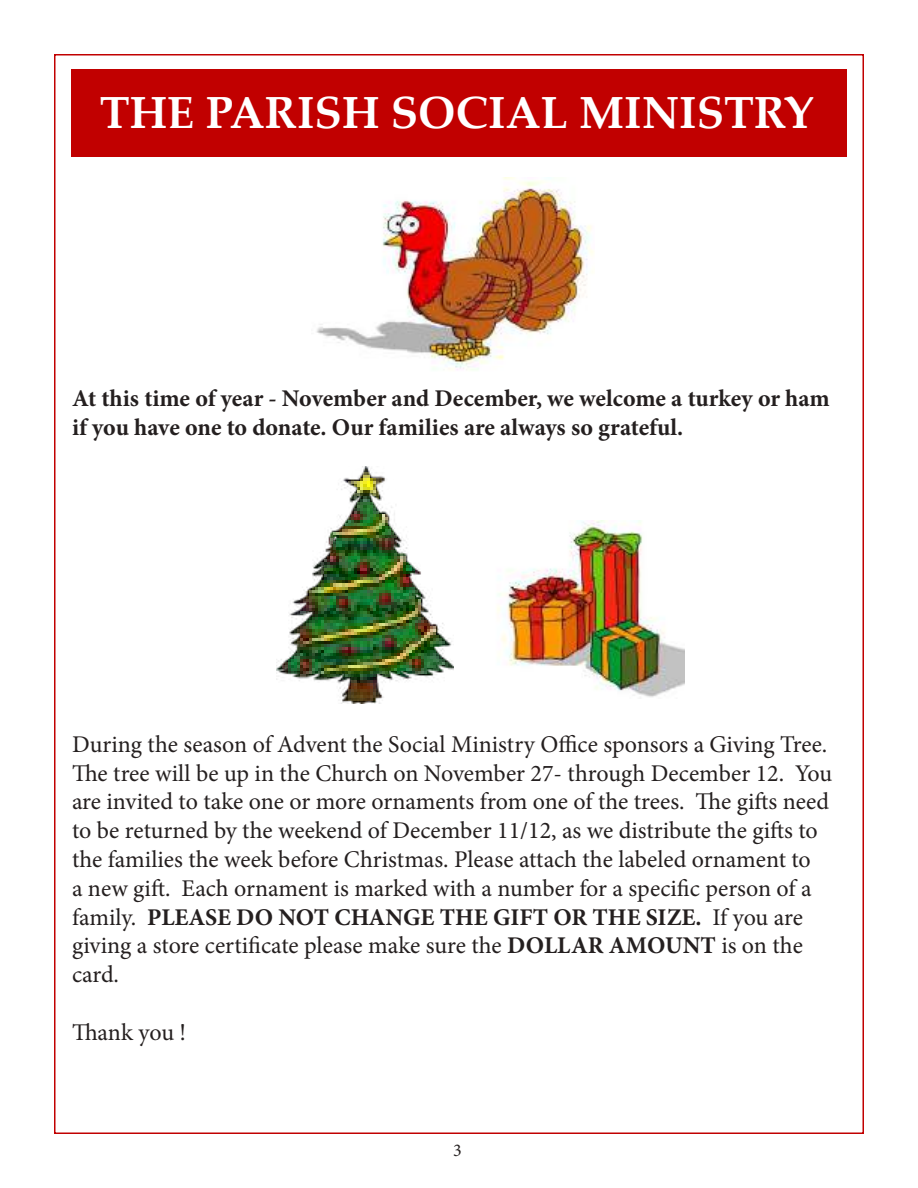
<style>
.page{position:relative;width:918px;height:1188px;background:#fff}
.page>*{position:absolute;margin:0;border:0;box-sizing:border-box;transform-origin:0 0}
.t1{font:700 45px "Palatino Linotype";color:#fff}
.t2{font:24px/28.8px "Minion Pro";letter-spacing:-.005em;color:#241f1f}
.t3{font:700 24px/28.8px "Minion Pro";color:#241f1f}
.t4{font:18px "Minion Pro";color:#241f1f}
.s1{font-weight:700}
</style>
<div class="page">
<div style="left:71px;top:69px;width:776px;height:88px;background:#c10000"></div>
<img style="left:277px;top:467px;width:176px;height:237px">
<img style="left:497px;top:521px;width:188px;height:176px">
<img style="left:316px;top:177px;width:278px;height:193px">
<h1 class="t1" style="left:100px;top:81px;width:716px">THE PARISH SOCIAL MINISTRY</h1>
<p class="t3" style="left:72px;top:384px;width:759px">At this time of year - November and December, we welcome a turkey or ham if you have one to donate. Our families are always so grateful.</p>
<p class="t2" style="left:72px;top:730px;width:762px">During the season of Advent the Social Ministry Office sponsors a Giving Tree.<br>The tree will be up in the Church on November 27- through December 12. You are invited to take one or more ornaments from one of the trees. The gifts need to be returned by the weekend of December 11/12, as we distribute the gifts to the families the week before Christmas. Please attach the labeled ornament to<br>a new gift. Each ornament is marked with a number for a specific person of a family. <span class="s1">PLEASE DO NOT CHANGE THE GIFT OR THE SIZE.</span> If you are giving a store certificate please make sure the <span class="s1">DOLLAR AMOUNT</span> is on the card.</p>
<p class="t2" style="left:72px;top:1018px;width:116px">Thank you !</p>
<p class="t4" style="left:453px;top:1138px;width:10px">3</p>
</div>
